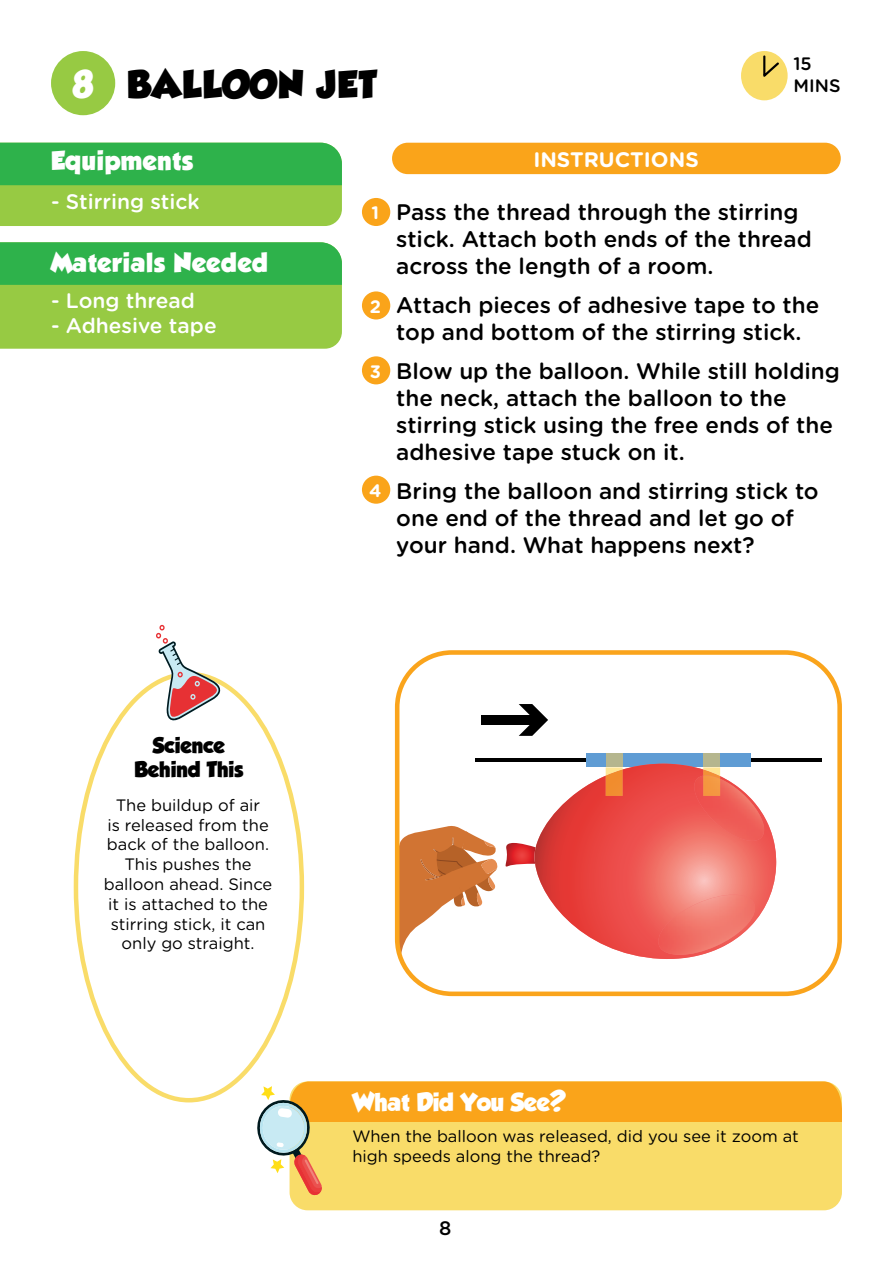
<style>
.page{position:relative;width:893px;height:1263px;background:#fff}
.page>*{position:absolute;margin:0;border:0;box-sizing:border-box;transform-origin:0 0}
.t1{font:34.5px "GROBOLD";letter-spacing:.03em;color:#000}
.t2{font:24px "GROBOLD";letter-spacing:.03em;color:#fff}
.t3{font:500 22.5px/27px "Gotham Rounded";color:#000}
.t4{font:22.5px "GROBOLD";color:#fff}
.t5{font:500 21px "Gotham Rounded";color:#fff}
.t6{font:700 21px "Gotham Rounded";color:#fff}
.t7{font:19.5px/23.4px "GROBOLD";color:#000;text-align:center}
.t8{font:500 19.5px "Gotham Rounded";color:#000}
.t9{font:500 18px/21.6px "Gotham Rounded";color:#000}
.t10{font:700 18px "Gotham Rounded";color:#fff}
.t11{font:16.5px/19.8px "Gotham Rounded";color:#000}
.s1{color:#fff}
</style>
<div class="page">
<div style="left:362px;top:198px;width:28px;height:28px;background:#faa41a;border-radius:50%"></div>
<div style="left:362px;top:291px;width:28px;height:28px;background:#faa41a;border-radius:50%"></div>
<div style="left:362px;top:356px;width:28px;height:28px;background:#faa41a;border-radius:50%"></div>
<div style="left:362px;top:476px;width:28px;height:28px;background:#faa41a;border-radius:50%"></div>
<div style="left:290px;top:1081px;width:552px;height:129px;background:#f9dc69;border-radius:18px"></div>
<div style="left:741px;top:51px;width:47px;height:49px;background:#f9dc69;border-radius:50%"></div>
<svg style="left:763px;top:55px;width:17px;height:22px"></svg>
<div style="left:392px;top:143px;width:449px;height:31px;background:#faa41a;border-radius:16px"></div>
<div style="left:51px;top:51px;width:64px;height:64px;background:#97ca43;border-radius:50%"></div>
<svg style="left:257px;top:1081px;width:585px;height:115px"></svg>
<svg style="left:156px;top:625px;width:67px;height:96px"></svg>
<svg style="left:0;top:143px;width:342px;height:83px;background:#62be48"></svg>
<svg style="left:0;top:242px;width:342px;height:107px;background:#6dc047"></svg>
<hr style="left:475px;top:759px;width:346px;height:3px;background:#000">
<div style="left:586px;top:754px;width:165px;height:13px;background:#5f9cd4"></div>
<svg style="left:505px;top:843px;width:30px;height:23px"></svg>
<svg style="left:535px;top:764px;width:241px;height:195px"></svg>
<img style="left:694px;top:776px;width:70px;height:65px">
<img style="left:658px;top:895px;width:97px;height:60px">
<div style="left:703px;top:754px;width:17px;height:13px;background:#b5b68e"></div>
<svg style="left:694px;top:767px;width:26px;height:20px"></svg>
<img style="left:703px;top:775px;width:17px;height:21px">
<div style="left:606px;top:754px;width:17px;height:13px;background:#b5b68e"></div>
<svg style="left:606px;top:767px;width:17px;height:29px"></svg>
<div style="left:481px;top:715px;width:56px;height:10px;background:#000"></div>
<svg style="left:519px;top:704px;width:29px;height:32px"></svg>
<svg style="left:401px;top:826px;width:97px;height:149px"></svg>
<div style="left:395px;top:650px;width:447px;height:346px;border:5px solid #faa41c;border-radius:55px"></div>
<h1 class="t1" style="left:73px;top:64px;width:306px"><span class="s1">8</span> BALLOON JET</h1>
<p class="t2" style="left:51px;top:147px;width:143px">Equipments</p>
<p class="t6" style="left:533px;top:144px;width:167px">INSTRUCTIONS</p>
<p class="t9" style="left:793px;top:52px;width:49px">15<br>MINS</p>
<p class="t5" style="left:51px;top:187px;width:150px">- Stirring stick</p>
<p class="t3" style="left:396px;top:197px;width:417px">Pass the thread through the stirring stick. Attach both ends of the thread across the length of a room.</p>
<p class="t3" style="left:396px;top:290px;width:425px">Attach pieces of adhesive tape to the top and bottom of the stirring stick.</p>
<p class="t3" style="left:396px;top:356px;width:445px">Blow up the balloon. While still holding the neck, attach the balloon to the stirring stick using the free ends of the adhesive tape stuck on it.</p>
<p class="t3" style="left:396px;top:476px;width:424px">Bring the balloon and stirring stick to one end of the thread and let go of your hand. What happens next?</p>
<p class="t10" style="left:372px;top:200px;width:9px">1</p>
<p class="t2" style="left:51px;top:248px;width:219px">Materials Needed</p>
<p class="t5" style="left:51px;top:285px;width:145px">- Long thread</p>
<p class="t5" style="left:51px;top:311px;width:167px">- Adhesive tape</p>
<p class="t10" style="left:370px;top:293px;width:13px">2</p>
<p class="t10" style="left:370px;top:358px;width:13px">3</p>
<p class="t10" style="left:369px;top:477px;width:14px">4</p>
<p class="t7" style="left:135px;top:734px;width:110px">Science<br>Behind This</p>
<p class="t11" style="left:104px;top:794px;width:170px;text-align:center">The buildup of air<br>is released from the back of the balloon.<br>This pushes the balloon ahead. Since it is attached to the stirring stick, it can only go straight.</p>
<p class="t4" style="left:352px;top:1088px;width:215px">What Did You See?</p>
<p class="t11" style="left:352px;top:1126px;width:448px">When the balloon was released, did you see it zoom at high speeds along the thread?</p>
<p class="t8" style="left:439px;top:1214px;width:14px">8</p>
</div>
